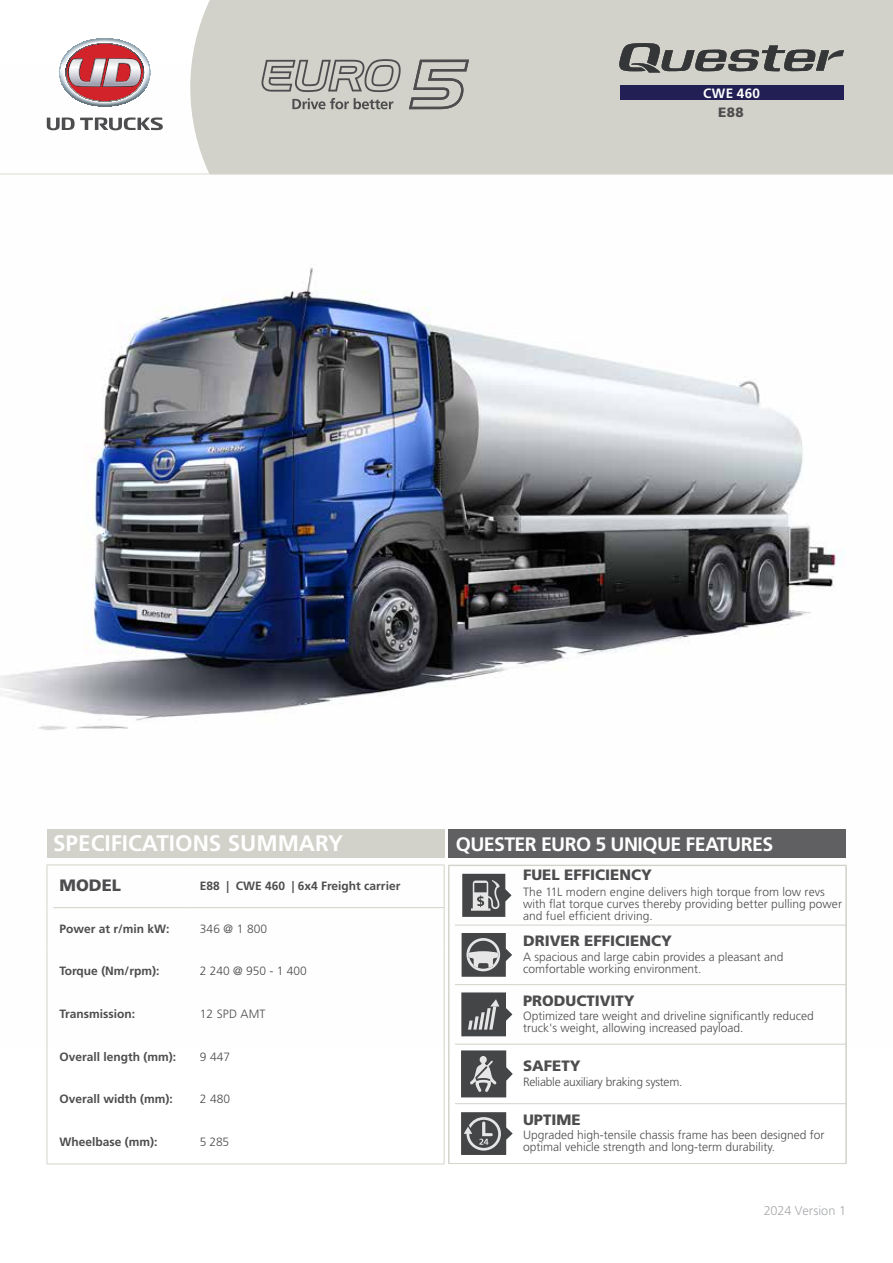
<style>
.page{position:relative;width:893px;height:1263px;background:#fff}
.page>*{position:absolute;margin:0;border:0;box-sizing:border-box;transform-origin:0 0}
.t1{font:700 22.5px "Frutiger LT Std";color:#fff}
.t2{font:700 19.5px "Frutiger LT Std";letter-spacing:-.03em;color:#fff}
.t3{font:900 16.5px "Frutiger LT Std";color:#4d4d4f}
.t4{font:900 15px "Frutiger LT Std";color:#4d4d4f}
.t5{font:700 13.5px "Frutiger LT Std";letter-spacing:.025em;color:#fff}
.t6{font:900 13.5px "Frutiger LT Std";color:#4d4d4f}
.t7{font:300 12.75px "Frutiger LT Std";color:#a7a9ac}
.t8{font:300 12px/12px "Frutiger LT Std";color:#4d4d4f}
.t9{font:700 12px "Frutiger LT Std";color:#4d4d4f}
.t10{font:300 12px "Frutiger LT Std";letter-spacing:-.02em;color:#4d4d4f}
</style>
<div class="page">
<img style="left:0;top:69px;width:847px;height:979px">
<div style="left:190px;top:0;width:703px;height:174px;background:#d2d2ca"></div>
<hr style="left:0;top:174px;width:893px;height:1px;background:#dbdbd4">
<svg style="left:47px;top:117px;width:116px;height:13px"></svg>
<svg style="left:59px;top:38px;width:91px;height:69px"></svg>
<div style="left:47px;top:829px;width:397px;height:29px;background:#d2d2ca"></div>
<div style="left:449px;top:829px;width:397px;height:29px;background:#606062"></div>
<hr style="left:47px;top:865px;width:1px;height:43px;background:#d2d2ca">
<hr style="left:53px;top:865px;width:132px;height:1px;background:#d2d2ca">
<hr style="left:185px;top:865px;width:259px;height:1px;background:#d2d2ca">
<hr style="left:47px;top:908px;width:1px;height:42px;background:#d2d2ca">
<hr style="left:47px;top:950px;width:1px;height:43px;background:#d2d2ca">
<hr style="left:47px;top:993px;width:1px;height:43px;background:#d2d2ca">
<hr style="left:47px;top:1036px;width:1px;height:42px;background:#d2d2ca">
<hr style="left:47px;top:1078px;width:1px;height:43px;background:#d2d2ca">
<hr style="left:47px;top:1121px;width:1px;height:43px;background:#d2d2ca">
<hr style="left:53px;top:907px;width:132px;height:1px;background:#d2d2ca">
<hr style="left:185px;top:907px;width:259px;height:1px;background:#d2d2ca">
<hr style="left:53px;top:1164px;width:132px;height:1px;background:#d2d2ca">
<hr style="left:185px;top:1164px;width:259px;height:1px;background:#d2d2ca">
<hr style="left:444px;top:865px;width:1px;height:42px;background:#d2d2ca">
<hr style="left:444px;top:908px;width:1px;height:42px;background:#d2d2ca">
<hr style="left:444px;top:950px;width:1px;height:43px;background:#d2d2ca">
<hr style="left:444px;top:993px;width:1px;height:43px;background:#d2d2ca">
<hr style="left:444px;top:1036px;width:1px;height:42px;background:#d2d2ca">
<hr style="left:444px;top:1078px;width:1px;height:43px;background:#d2d2ca">
<hr style="left:444px;top:1121px;width:1px;height:43px;background:#d2d2ca">
<hr style="left:449px;top:866px;width:1px;height:59px;background:#d2d2ca">
<hr style="left:455px;top:865px;width:64px;height:1px;background:#d2d2ca">
<hr style="left:519px;top:865px;width:327px;height:1px;background:#d2d2ca">
<hr style="left:449px;top:925px;width:1px;height:60px;background:#d2d2ca">
<hr style="left:449px;top:985px;width:1px;height:59px;background:#d2d2ca">
<hr style="left:449px;top:1044px;width:1px;height:60px;background:#d2d2ca">
<hr style="left:449px;top:1104px;width:1px;height:59px;background:#d2d2ca">
<hr style="left:846px;top:866px;width:1px;height:59px;background:#d2d2ca">
<hr style="left:846px;top:925px;width:1px;height:59px;background:#d2d2ca">
<hr style="left:846px;top:985px;width:1px;height:59px;background:#d2d2ca">
<hr style="left:846px;top:1044px;width:1px;height:59px;background:#d2d2ca">
<hr style="left:846px;top:1104px;width:1px;height:59px;background:#d2d2ca">
<hr style="left:455px;top:925px;width:64px;height:1px;background:#d2d2ca">
<hr style="left:519px;top:925px;width:327px;height:1px;background:#d2d2ca">
<hr style="left:455px;top:984px;width:64px;height:1px;background:#d2d2ca">
<hr style="left:519px;top:984px;width:327px;height:1px;background:#d2d2ca">
<hr style="left:455px;top:1044px;width:64px;height:1px;background:#d2d2ca">
<hr style="left:519px;top:1044px;width:327px;height:1px;background:#d2d2ca">
<hr style="left:455px;top:1103px;width:64px;height:1px;background:#d2d2ca">
<hr style="left:519px;top:1103px;width:327px;height:1px;background:#d2d2ca">
<svg style="left:462px;top:874px;width:49px;height:43px;background:#757677"></svg>
<svg style="left:462px;top:933px;width:50px;height:44px;background:#808283"></svg>
<svg style="left:461px;top:992px;width:51px;height:44px;background:#6e6f71"></svg>
<svg style="left:461px;top:1050px;width:52px;height:47px;background:#717374"></svg>
<svg style="left:461px;top:1112px;width:52px;height:43px;background:#747576"></svg>
<div style="left:620px;top:85px;width:223px;height:15px;background:#221f54"></div>
<svg style="left:292px;top:98px;width:101px;height:11px"></svg>
<svg style="left:409px;top:60px;width:60px;height:49px;background:#acaca7"></svg>
<svg style="left:261px;top:59px;width:140px;height:33px;background:#acaca7"></svg>
<svg style="left:619px;top:43px;width:225px;height:29px;background:#8d8d89"></svg>
<p class="t5" style="left:703px;top:85px;width:58px">CWE 460</p>
<p class="t6" style="left:718px;top:104px;width:27px">E88</p>
<h1 class="t1" style="left:53px;top:830px;width:291px">SPECIFICATIONS SUMMARY</h1>
<h3 class="t3" style="left:60px;top:875px;width:63px">MODEL</h3>
<p class="t9" style="left:200px;top:878px;width:202px">E88 | CWE 460 | 6x4 Freight carrier</p>
<p class="t9" style="left:60px;top:921px;width:111px">Power at r/min kW:</p>
<p class="t8" style="left:200px;top:922px;width:69px">346 @ 1 800</p>
<p class="t9" style="left:60px;top:964px;width:101px">Torque (Nm/rpm):</p>
<p class="t8" style="left:200px;top:965px;width:109px">2 240 @ 950 - 1 400</p>
<p class="t9" style="left:60px;top:1007px;width:77px">Transmission:</p>
<p class="t8" style="left:200px;top:1008px;width:67px">12 SPD AMT</p>
<p class="t9" style="left:60px;top:1049px;width:118px">Overall length (mm):</p>
<p class="t8" style="left:200px;top:1051px;width:32px">9 447</p>
<p class="t9" style="left:60px;top:1092px;width:115px">Overall width (mm):</p>
<p class="t8" style="left:200px;top:1093px;width:32px">2 480</p>
<p class="t9" style="left:60px;top:1135px;width:100px">Wheelbase (mm):</p>
<p class="t8" style="left:200px;top:1136px;width:31px">5 285</p>
<h2 class="t2" style="left:456px;top:833px;width:319px">QUESTER EURO 5 UNIQUE FEATURES</h2>
<p class="t4" style="left:523px;top:865px;width:130px">FUEL EFFICIENCY</p>
<p class="t8" style="left:523px;top:886px;width:320px">The 11L modern engine delivers high torque from low revs with flat torque curves thereby providing better pulling power and fuel efficient driving.</p>
<p class="t4" style="left:523px;top:932px;width:150px">DRIVER EFFICIENCY</p>
<p class="t8" style="left:523px;top:951px;width:262px">A spacious and large cabin provides a pleasant and comfortable working environment.</p>
<p class="t4" style="left:523px;top:991px;width:113px">PRODUCTIVITY</p>
<p class="t8" style="left:523px;top:1010px;width:292px">Optimized tare weight and driveline significantly reduced truck's weight, allowing increased payload.</p>
<p class="t4" style="left:523px;top:1057px;width:59px">SAFETY</p>
<p class="t10" style="left:523px;top:1075px;width:161px">Reliable auxiliary braking system.</p>
<p class="t4" style="left:523px;top:1110px;width:59px">UPTIME</p>
<p class="t8" style="left:523px;top:1129px;width:303px">Upgraded high-tensile chassis frame has been designed for optimal vehicle strength and long-term durability.</p>
<p class="t7" style="left:764px;top:1203px;width:84px">2024 Version 1</p>
</div>
